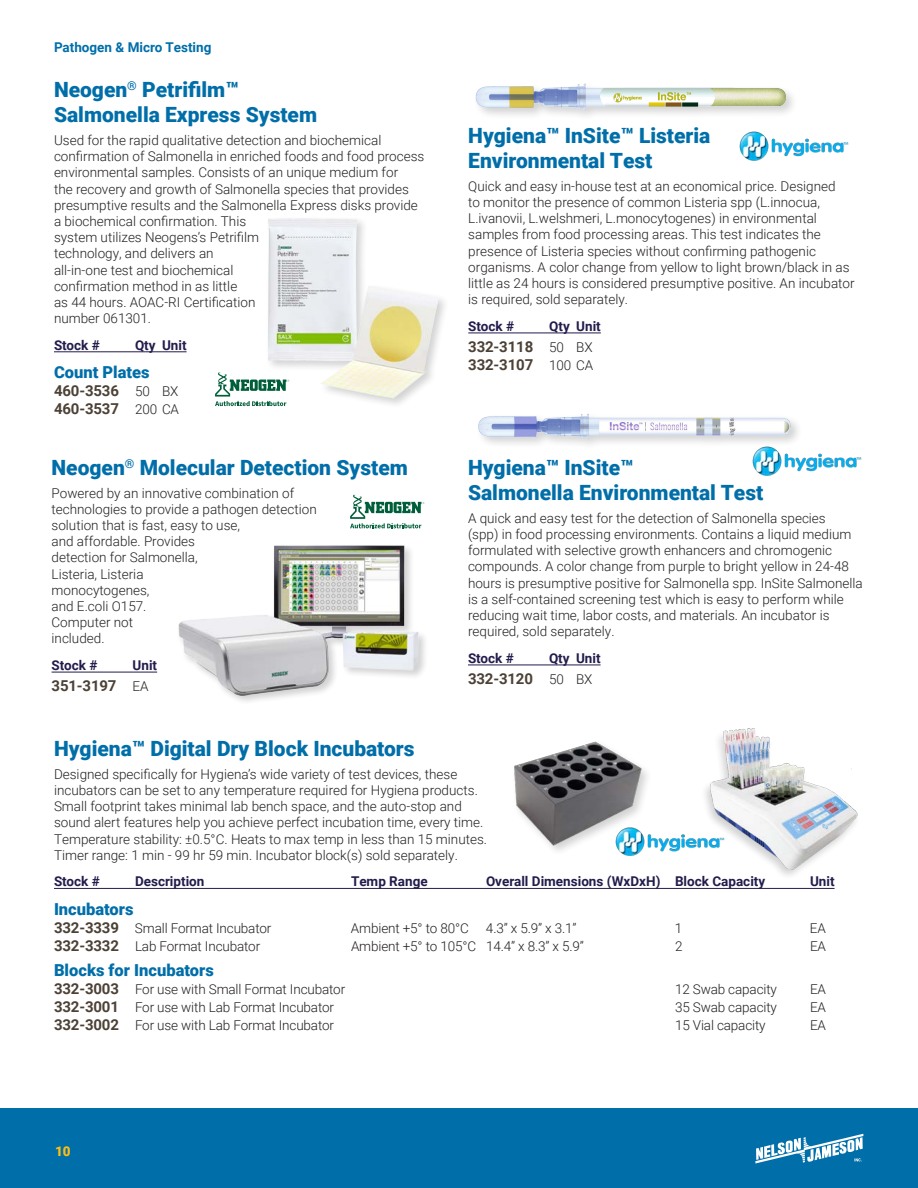
<style>
.page{position:relative;width:918px;height:1188px;background:#fff}
.page>*{position:absolute;margin:0;border:0;box-sizing:border-box;transform-origin:0 0}
.t1{font:900 21px/25.2px "Roboto";color:#006ea9}
.Product_Heading{font:900 16.5px "Roboto";color:#006ea9}
.Chart{font:700 15px "Roboto";letter-spacing:-.01em;color:#4c4136}
.Body{font:300 13.5px/16.2px "Roboto";color:#231f20}
.Chart-2{font:300 13.5px "Roboto";letter-spacing:-.01em;color:#231f20}
.Chart_Heading{font:700 13.5px "Roboto";color:#221c4c}
.Body-2{font:700 13.5px "Roboto";color:#006ea9}
.t2{font:900 13.5px "Roboto";color:#fdbe12}
.s1{font-weight:300;font-size:13.5px;color:#231f20}
.s2{font-weight:700;font-size:15px;color:#4c4136}
</style>
<div class="page">
<div style="left:0;top:1108px;width:918px;height:80px;background:#006ea9"></div>
<svg style="left:755px;top:1134px;width:108px;height:30px"></svg>
<hr style="left:54px;top:888px;width:781px;height:1px;background:#221c4c">
<img style="left:709px;top:728px;width:149px;height:143px">
<img style="left:514px;top:741px;width:133px;height:110px">
<img style="left:608px;top:821px;width:126px;height:40px">
<hr style="left:468px;top:665px;width:133px;height:1px;background:#221c4c">
<img style="left:478px;top:413px;width:314px;height:29px">
<img style="left:745px;top:441px;width:117px;height:35px">
<hr style="left:468px;top:333px;width:133px;height:1px;background:#221c4c">
<img style="left:475px;top:83px;width:313px;height:32px">
<img style="left:739px;top:131px;width:110px;height:30px">
<hr style="left:52px;top:672px;width:105px;height:1px;background:#221c4c">
<img style="left:178px;top:545px;width:247px;height:157px">
<svg style="left:350px;top:495px;width:74px;height:33px"></svg>
<hr style="left:54px;top:352px;width:133px;height:1px;background:#221c4c">
<img style="left:268px;top:218px;width:177px;height:186px">
<svg style="left:215px;top:373px;width:74px;height:33px"></svg>
<p class="Body-2" style="left:54px;top:38px;width:159px">Pathogen &amp; Micro Testing</p>
<h2 class="t1" style="left:54px;top:76px;width:265px">Neogen<sup>®</sup> Petrifilm™<br>Salmonella Express System</h2>
<p class="Body" style="left:54px;top:132px;width:372px">Used for the rapid qualitative detection and biochemical confirmation of Salmonella in enriched foods and food process environmental samples. Consists of an unique medium for<br>the recovery and growth of Salmonella species that provides presumptive results and the Salmonella Express disks provide a biochemical confirmation. This<br>system utilizes Neogens’s Petrifilm<br>technology, and delivers an<br>all-in-one test and biochemical<br>confirmation method in as little<br>as 44 hours. AOAC-RI Certification<br>number 061301.</p>
<p class="Chart_Heading" style="left:54px;top:335px;width:47px">Stock #</p>
<p class="Chart_Heading" style="left:135px;top:335px;width:53px">Qty Unit</p>
<p class="Product_Heading" style="left:54px;top:361px;width:97px">Count Plates</p>
<p class="Chart" style="left:54px;top:380px;width:126px">460-3536 <span class="s1">50 BX</span></p>
<p class="Chart" style="left:54px;top:398px;width:127px">460-3537 <span class="s1">200 CA</span></p>
<h2 class="t1" style="left:52px;top:454px;width:358px">Neogen<sup>®</sup> Molecular Detection System</h2>
<p class="Body" style="left:52px;top:484px;width:267px">Powered by an innovative combination of technologies to provide a pathogen detection solution that is fast, easy to use,<br>and affordable. Provides<br>detection for Salmonella,<br>Listeria, Listeria<br>monocytogenes,<br>and E.coli O157.<br>Computer not<br>included.</p>
<p class="Chart_Heading" style="left:52px;top:656px;width:47px">Stock #</p>
<p class="Chart_Heading" style="left:133px;top:656px;width:26px">Unit</p>
<p class="Chart" style="left:52px;top:676px;width:98px">351-3197 <span class="s1">EA</span></p>
<h2 class="t1" style="left:468px;top:122px;width:244px">Hygiena™ InSite™ Listeria<br>Environmental Test</h2>
<p class="Body" style="left:468px;top:177px;width:388px">Quick and easy in-house test at an economical price. Designed<br>to monitor the presence of common Listeria spp (L.innocua, L.ivanovii, L.welshmeri, L.monocytogenes) in environmental samples from food processing areas. This test indicates the presence of Listeria species without confirming pathogenic organisms. A color change from yellow to light brown/black in as little as 24 hours is considered presumptive positive. An incubator is required, sold separately.</p>
<p class="Chart_Heading" style="left:468px;top:316px;width:47px">Stock #</p>
<p class="Chart_Heading" style="left:549px;top:316px;width:53px">Qty Unit</p>
<p class="Chart" style="left:468px;top:336px;width:126px">332-3118 <span class="s1">50 BX</span></p>
<p class="Chart" style="left:468px;top:354px;width:127px">332-3107 <span class="s1">100 CA</span></p>
<h2 class="t1" style="left:468px;top:454px;width:297px">Hygiena™ InSite™<br>Salmonella Environmental Test</h2>
<p class="Body" style="left:468px;top:509px;width:396px">A quick and easy test for the detection of Salmonella species<br>(spp) in food processing environments. Contains a liquid medium formulated with selective growth enhancers and chromogenic compounds. A color change from purple to bright yellow in 24-48 hours is presumptive positive for Salmonella spp. InSite Salmonella is a self-contained screening test which is easy to perform while reducing wait time, labor costs, and materials. An incubator is required, sold separately.</p>
<p class="Chart_Heading" style="left:468px;top:648px;width:47px">Stock #</p>
<p class="Chart_Heading" style="left:549px;top:648px;width:53px">Qty Unit</p>
<p class="Chart" style="left:468px;top:668px;width:126px">332-3120 <span class="s1">50 BX</span></p>
<h2 class="t1" style="left:54px;top:735px;width:362px">Hygiena™ Digital Dry Block Incubators</h2>
<p class="Body" style="left:54px;top:765px;width:435px">Designed specifically for Hygiena’s wide variety of test devices, these incubators can be set to any temperature required for Hygiena products.<br>Small footprint takes minimal lab bench space, and the auto-stop and sound alert features help you achieve perfect incubation time, every time.<br>Temperature stability: ±0.5°C. Heats to max temp in less than 15 minutes.<br>Timer range: 1 min - 99 hr 59 min. Incubator block(s) sold separately.</p>
<p class="Chart_Heading" style="left:54px;top:872px;width:47px">Stock #</p>
<p class="Chart_Heading" style="left:135px;top:872px;width:71px">Description</p>
<p class="Chart_Heading" style="left:351px;top:872px;width:78px">Temp Range</p>
<p class="Chart_Heading" style="left:486px;top:872px;width:281px">Overall Dimensions (WxDxH) Block Capacity</p>
<p class="Chart_Heading" style="left:810px;top:872px;width:26px">Unit</p>
<p class="Product_Heading" style="left:54px;top:897px;width:81px">Incubators</p>
<p class="Chart-2" style="left:54px;top:919px;width:219px"><span class="s2">332-3339</span> Small Format Incubator</p>
<p class="Chart-2" style="left:351px;top:919px;width:119px">Ambient +5° to 80°C</p>
<p class="Chart-2" style="left:486px;top:919px;width:92px">4.3” x 5.9” x 3.1”</p>
<p class="Chart-2" style="left:675px;top:919px;width:9px">1</p>
<p class="Chart-2" style="left:810px;top:919px;width:17px">EA</p>
<p class="Chart-2" style="left:54px;top:937px;width:208px"><span class="s2">332-3332</span> Lab Format Incubator</p>
<p class="Chart-2" style="left:351px;top:937px;width:235px">Ambient +5° to 105°C 14.4” x 8.3” x 5.9”</p>
<p class="Chart-2" style="left:675px;top:937px;width:9px">2</p>
<p class="Chart-2" style="left:810px;top:937px;width:17px">EA</p>
<p class="Product_Heading" style="left:54px;top:959px;width:161px">Blocks for Incubators</p>
<p class="Chart-2" style="left:54px;top:980px;width:293px"><span class="s2">332-3003</span> For use with Small Format Incubator</p>
<p class="Chart-2" style="left:675px;top:980px;width:104px">12 Swab capacity</p>
<p class="Chart-2" style="left:810px;top:980px;width:17px">EA</p>
<p class="Chart-2" style="left:54px;top:998px;width:282px"><span class="s2">332-3001</span> For use with Lab Format Incubator</p>
<p class="Chart-2" style="left:675px;top:998px;width:104px">35 Swab capacity</p>
<p class="Chart-2" style="left:810px;top:998px;width:17px">EA</p>
<p class="Chart-2" style="left:54px;top:1016px;width:282px"><span class="s2">332-3002</span> For use with Lab Format Incubator</p>
<p class="Chart-2" style="left:675px;top:1016px;width:92px">15 Vial capacity</p>
<p class="Chart-2" style="left:810px;top:1016px;width:17px">EA</p>
<p class="t2" style="left:55px;top:1142px;width:17px">10</p>
</div>
